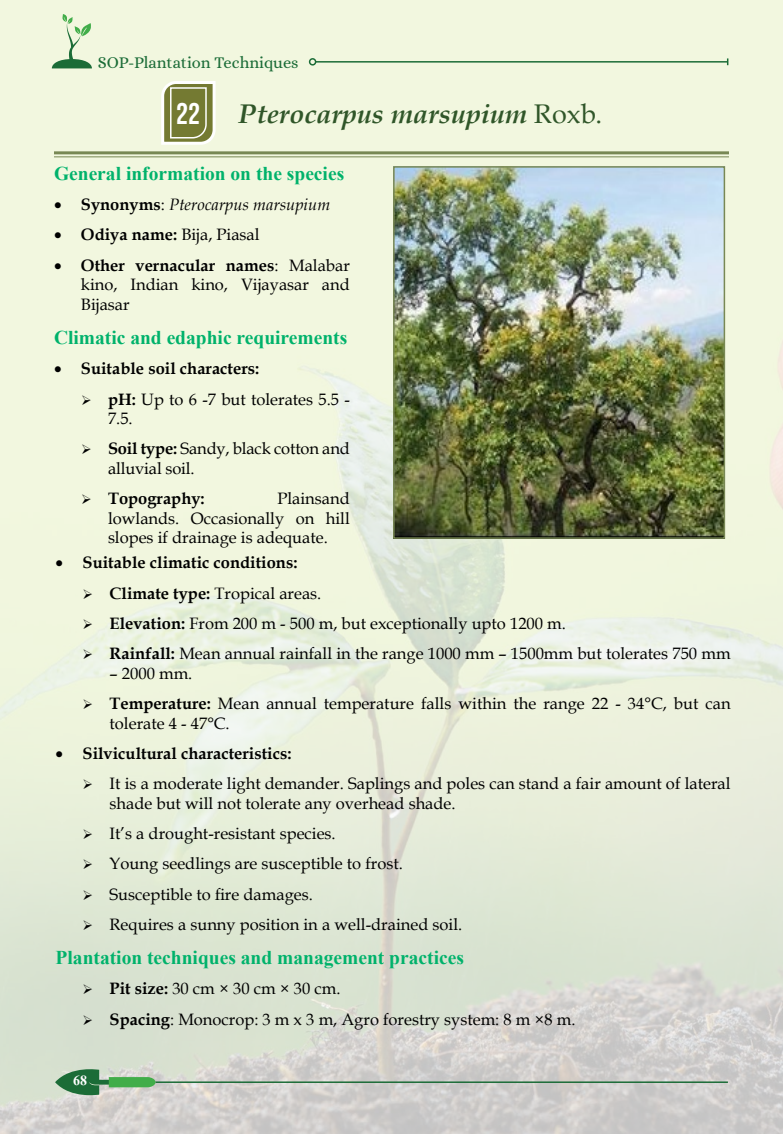
<style>
.page{position:relative;width:783px;height:1134px;background:#fff}
.page>*{position:absolute;margin:0;border:0;box-sizing:border-box;transform-origin:0 0}
.t1{font:700 30px "Bebas Neue";color:#fff}
.t2{font:italic 700 27px "Book Antiqua";color:#305629}
.t3{font:700 19.5px "Times New Roman";color:#00b26b}
.t4{font:700 18px "Kokila";color:#fff}
.t5{font:16.5px/19.5px "Book Antiqua";color:#000}
.t6{font:700 16.5px "Book Antiqua";color:#000}
.t7{font:italic 16.5px "Book Antiqua";color:#000}
.t8{font:16.5px "Alice";letter-spacing:-.005em;color:#1b6c37}
.s1{font-weight:400;font-style:normal}
.s2{font-weight:700;font-style:normal}
.s3{font-style:normal}
.s4{font-weight:700}
</style>
<div class="page">
<img style="left:0;top:0;width:783px;height:1134px">
<hr style="left:316px;top:61px;width:412px;height:2px;background:#1b6c37">
<div style="left:309px;top:58px;width:7px;height:8px;border:2px solid #1b6c37;border-radius:50%"></div>
<svg style="left:52px;top:14px;width:42px;height:54px;background:#c4dcba"></svg>
<svg style="left:55px;top:1065px;width:101px;height:34px;background:#91b696"></svg>
<hr style="left:156px;top:1081px;width:572px;height:2px;background:#1b6c37">
<img style="left:396px;top:169px;width:326px;height:367px">
<div style="left:393px;top:166px;width:332px;height:373px;border:2px solid #788854"></div>
<svg style="left:160px;top:80px;width:57px;height:66px"></svg>
<hr style="left:54px;top:151px;width:675px;height:3px;background:#788854">
<hr style="left:54px;top:156px;width:675px;height:1px;background:#788854">
<svg style="left:92px;top:405px;width:13px;height:1px"></svg>
<svg style="left:92px;top:454px;width:13px;height:1px"></svg>
<svg style="left:92px;top:504px;width:13px;height:1px"></svg>
<svg style="left:93px;top:599px;width:14px;height:1px"></svg>
<svg style="left:93px;top:629px;width:14px;height:1px"></svg>
<svg style="left:93px;top:659px;width:14px;height:1px"></svg>
<svg style="left:93px;top:709px;width:14px;height:1px"></svg>
<svg style="left:93px;top:789px;width:14px;height:1px"></svg>
<svg style="left:93px;top:839px;width:14px;height:1px"></svg>
<svg style="left:93px;top:869px;width:14px;height:1px"></svg>
<svg style="left:93px;top:900px;width:14px;height:1px"></svg>
<svg style="left:93px;top:930px;width:14px;height:1px"></svg>
<svg style="left:93px;top:994px;width:14px;height:1px"></svg>
<svg style="left:93px;top:1025px;width:14px;height:1px"></svg>
<p class="t8" style="left:98px;top:54px;width:202px">SOP-Plantation Techniques</p>
<h1 class="t1" style="left:176px;top:97px;width:25px">22</h1>
<h2 class="t2" style="left:238px;top:95px;width:365px">Pterocarpus marsupium <span class="s1">Roxb.</span></h2>
<p class="t3" style="left:54px;top:159px;width:292px">General information on the species</p>
<p class="t7" style="left:54px;top:193px;width:278px">• <span class="s2">Synonyms</span><span class="s3">:</span> Pterocarpus marsupium</p>
<p class="t5" style="left:54px;top:225px;width:207px">• <span class="s4">Odiya name:</span> Bija, Piasal</p>
<p class="t5" style="left:81px;top:255px;width:270px;text-align:justify;text-indent:-27px">• <span class="s4">Other vernacular names</span>: Malabar kino, Indian kino, Vijayasar and Bijasar</p>
<p class="t3" style="left:54px;top:323px;width:295px">Climatic and edaphic requirements</p>
<p class="t6" style="left:54px;top:357px;width:207px">• Suitable soil characters:</p>
<p class="t5" style="left:108px;top:389px;width:243px;text-indent:-27px">➢ <span class="s4">pH:</span> Up to 6 -7 but tolerates 5.5 -<br>7.5.</p>
<p class="t5" style="left:108px;top:439px;width:243px;text-indent:-27px">➢ <span class="s4">Soil type:</span> Sandy, black cotton and alluvial soil.</p>
<p class="t6" style="left:81px;top:487px;width:125px">➢ Topography:</p>
<p class="t5" style="left:108px;top:488px;width:243px;text-align:justify;text-indent:170px">Plainsand lowlands. Occasionally on hill slopes if drainage is adequate.</p>
<p class="t6" style="left:56px;top:552px;width:243px">• Suitable climatic conditions:</p>
<p class="t5" style="left:83px;top:583px;width:240px">➢ <span class="s4">Climate type:</span> Tropical areas.</p>
<p class="t5" style="left:83px;top:613px;width:485px">➢ <span class="s4">Elevation:</span> From 200 m - 500 m, but exceptionally upto 1200 m.</p>
<p class="t5" style="left:83px;top:644px;width:649px">➢ <span class="s4">Rainfall:</span> Mean annual rainfall in the range 1000 mm – 1500mm but tolerates 750 mm</p>
<p class="t5" style="left:110px;top:663px;width:84px">– 2000 mm.</p>
<p class="t5" style="left:110px;top:693px;width:623px;text-indent:-27px">➢ <span class="s4">Temperature:</span> Mean annual temperature falls within the range 22 - 34°C, but can tolerate 4 - 47°C.</p>
<p class="t6" style="left:56px;top:742px;width:237px">• Silvicultural characteristics:</p>
<p class="t5" style="left:110px;top:774px;width:622px;text-indent:-27px">➢ It is a moderate light demander. Saplings and poles can stand a fair amount of lateral shade but will not tolerate any overhead shade.</p>
<p class="t5" style="left:83px;top:823px;width:255px">➢ It’s a drought-resistant species.</p>
<p class="t5" style="left:83px;top:854px;width:322px">➢ Young seedlings are susceptible to frost.</p>
<p class="t5" style="left:83px;top:884px;width:232px">➢ Susceptible to fire damages.</p>
<p class="t5" style="left:83px;top:914px;width:381px">➢ Requires a sunny position in a well-drained soil.</p>
<p class="t3" style="left:56px;top:944px;width:410px">Plantation techniques and management practices</p>
<p class="t5" style="left:83px;top:979px;width:259px">➢ <span class="s4">Pit size:</span> 30 cm × 30 cm × 30 cm.</p>
<p class="t5" style="left:83px;top:1009px;width:495px">➢ <span class="s4">Spacing</span>: Monocrop: 3 m x 3 m, Agro forestry system: 8 m ×8 m.</p>
<p class="t4" style="left:73px;top:1070px;width:15px">68</p>
</div>
